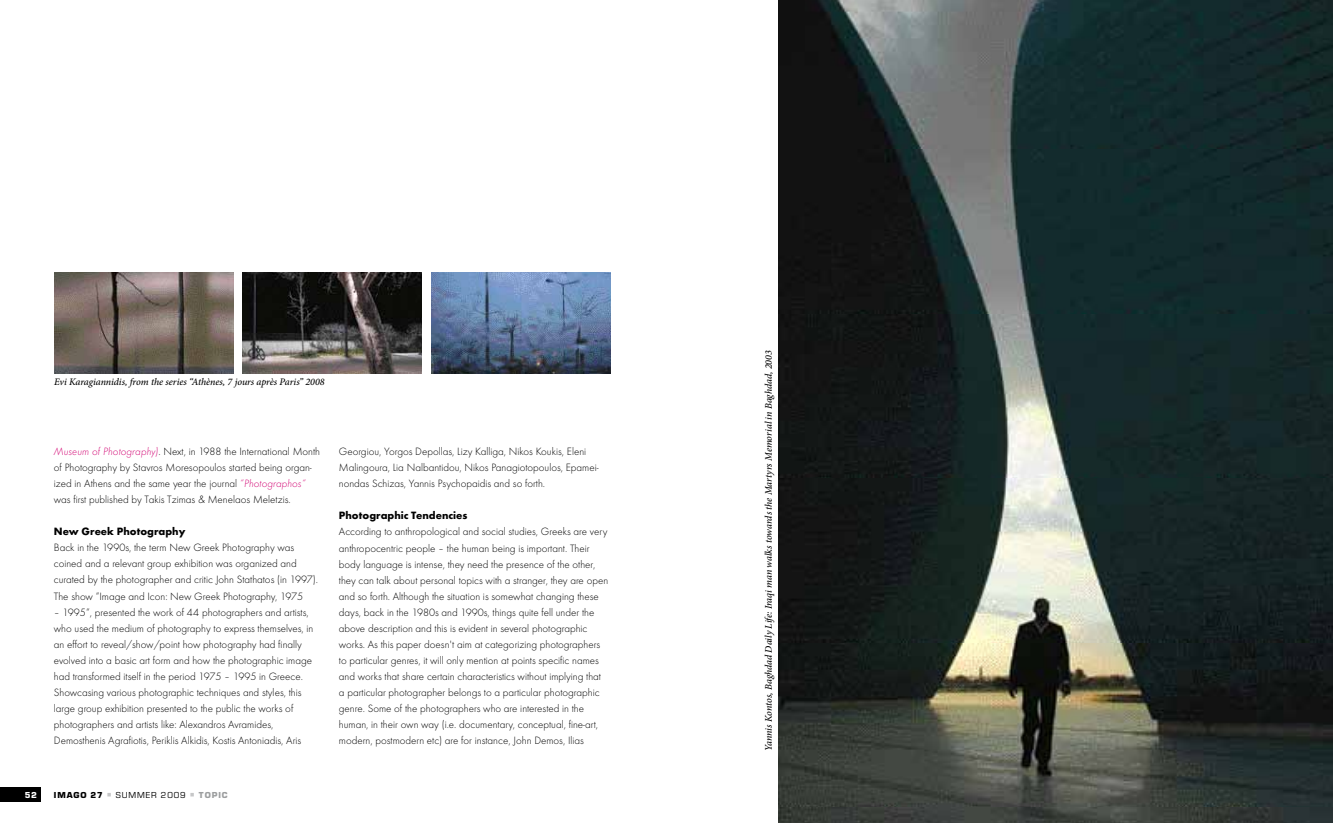
<style>
.page{position:relative;width:1333px;height:823px;background:#fff}
.page>*{position:absolute;margin:0;border:0;box-sizing:border-box;transform-origin:0 0}
.t1{font:300 11px/16px "Futura TCE";color:#000}
.t2{font:700 11px "Futura TCE";color:#000}
.t3{font:italic 500 10px "Minion Pro";letter-spacing:-.005em;color:#000}
.t4{font:9px "Eurostile TCE";letter-spacing:.1em;color:#000}
.t5{font:900 9px "Eurostile TCE";letter-spacing:.1em;color:#000}
.t6{font:900 9px "Eurostile TCE";letter-spacing:.1em;color:#9c9e9f}
.t7{font:900 9px "Eurostile TCE";color:#fff}
.s1{font-style:italic;color:#d20072}
</style>
<div class="page">
<div style="left:0;top:787px;width:41px;height:14px;background:#000"></div>
<img style="left:778px;top:0;width:554px;height:822px">
<img style="left:54px;top:272px;width:179px;height:101px">
<img style="left:243px;top:272px;width:179px;height:101px">
<img style="left:431px;top:272px;width:179px;height:101px">
<svg style="left:1138px;top:792px;width:4px;height:3px"></svg>
<svg style="left:1221px;top:792px;width:4px;height:3px"></svg>
<p class="t3" style="left:54px;top:374px;width:272px">Evi Karagiannidis, from the series “Athènes, 7 jours après Paris” 2008</p>
<p class="t1" style="left:54px;top:443px;width:268px"><span class="s1">Museum of Photography)</span>. Next, in 1988 the International Month of Photography by Stavros Moresopoulos started being organ&shy;ized in Athens and the same year the journal <span class="s1">“Photographos“ </span>was first published by Takis Tzimas &amp; Menelaos Meletzis.</p>
<p class="t2" style="left:54px;top:524px;width:133px">New Greek Photography</p>
<p class="t1" style="left:54px;top:539px;width:265px">Back in the 1990s, the term New Greek Photography was coined and a relevant group exhibition was organized and curated by the photographer and critic John Stathatos (in 1997).<br>The show “Image and Icon: New Greek Photography, 1975</p>
<p class="t1" style="left:54px;top:603px;width:261px">– 1995“, presented the work of 44 photographers and artists, who used the medium of photography to express themselves, in an effort to reveal/show/point how photography had finally evolved into a basic art form and how the photographic image had transformed itself in the period 1975 – 1995 in Greece.<br>Showcasing various photographic techniques and styles, this large group exhibition presented to the public the works of photographers and artists like: Alexandros Avramides, Demosthenis Agrafiotis, Periklis Alkidis, Kostis Antoniadis, Aris</p>
<p class="t7" style="left:25px;top:789px;width:13px">52</p>
<p class="t5" style="left:54px;top:789px;width:50px">IMAGO 27</p>
<p class="t4" style="left:116px;top:789px;width:71px">SUMMER 2009</p>
<p class="t6" style="left:199px;top:789px;width:30px">TOPIC</p>
<p class="t1" style="left:339px;top:443px;width:261px">Georgiou, Yorgos Depollas, Lizy Kalliga, Nikos Koukis, Eleni<br>Malingoura, Lia Nalbantidou, Nikos Panagiotopoulos, Epamei&shy;nondas Schizas, Yannis Psychopaidis and so forth.</p>
<p class="t2" style="left:339px;top:508px;width:130px">Photographic Tendencies</p>
<p class="t1" style="left:339px;top:523px;width:271px">According to anthropological and social studies, Greeks are very anthropocentric people – the human being is important. Their body language is intense, they need the presence of the other, they can talk about personal topics with a stranger, they are open and so forth. Although the situation is somewhat changing these days, back in the 1980s and 1990s, things quite fell under the above description and this is evident in several photographic works. As this paper doesn't aim at categorizing photographers to particular genres, it will only mention at points specific names and works that share certain characteristics without implying that a particular photographer belongs to a particular photographic genre. Some of the photographers who are interested in the human, in their own way (i.e. documentary, conceptual, fine-art, modern, postmodern etc) are for instance, John Demos, Ilias</p>
<p class="t3" style="left:761px;top:750px;width:402px;rotate:-90deg">Yannis Kontos, Baghdad Daily Life: Iraqi man walks towards the Martyrs Memorial in Baghdad, 2003</p>
</div>
